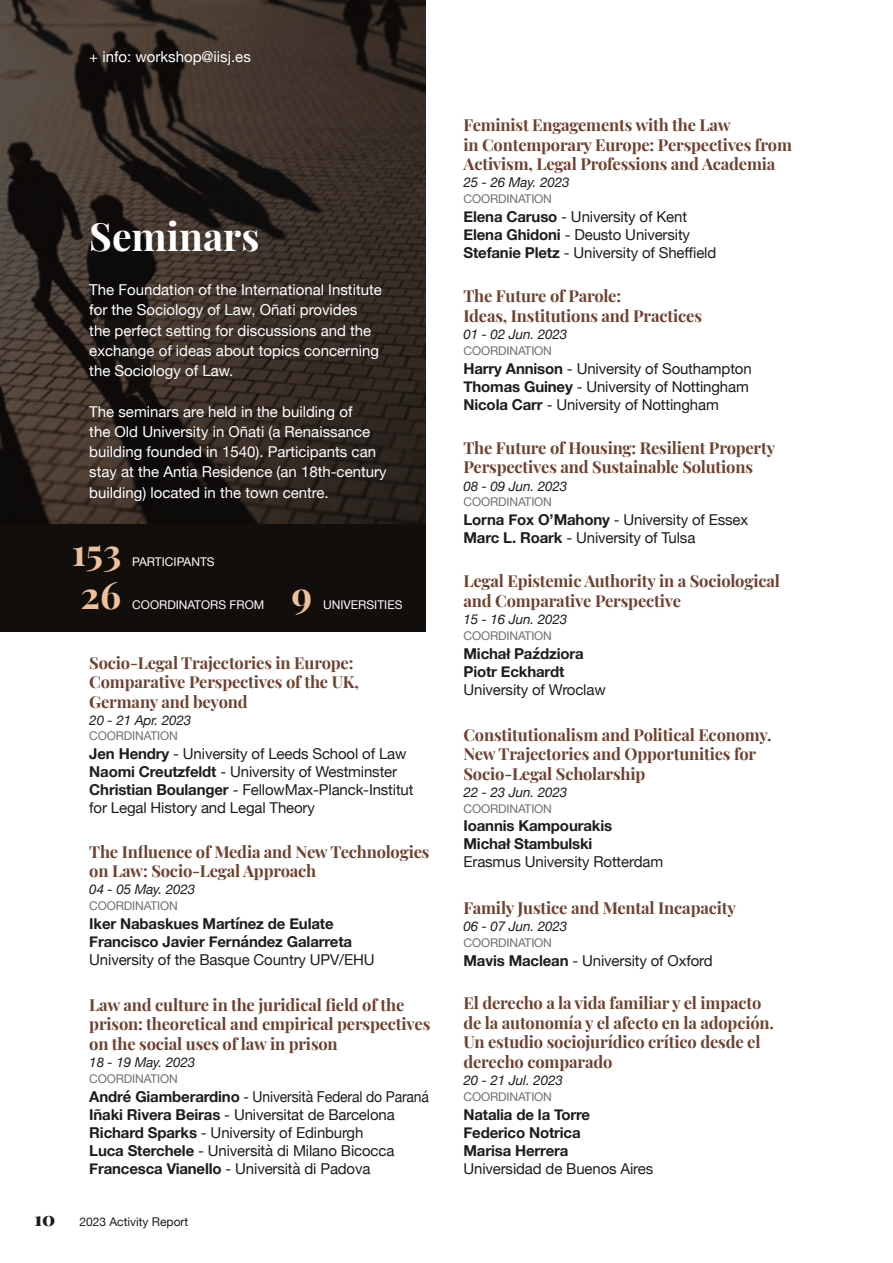
<style>
.page{position:relative;width:893px;height:1263px;background:#fff}
.page>*{position:absolute;margin:0;border:0;box-sizing:border-box;transform-origin:0 0}
.t1{font:700 39px "Playfair Display";color:#fff}
.t2{font:700 37.5px "Playfair Display";color:#efc09d}
.t3{font:700 16.5px/19.5px "Playfair Display";letter-spacing:-.01em;color:#6e412e}
.t4{font:15px/18px "Helvetica Neue";letter-spacing:-.01em;color:#1d1d1b}
.t5{font:15px/20.2px "Helvetica Neue";color:#fff}
.t6{font:15px/18px "Helvetica Neue";letter-spacing:-.01em;color:#1d1d1b;scale:.93 1}
.t7{font:700 15px/18px "Helvetica Neue";letter-spacing:-.01em;color:#1d1d1b}
.t8{font:italic 13.5px "Helvetica Neue";letter-spacing:-.01em;color:#1d1d1b}
.t9{font:12px "Helvetica Neue";letter-spacing:-.01em;color:#706f6f}
.t10{font:12px "Helvetica Neue";color:#fff}
.t11{font:12px "Helvetica Neue";color:#1d1d1b}
.s1{font-weight:700}
.s2{font-family:"Playfair Display";font-weight:900;font-size:19.5px}
</style>
<div class="page">
<div style="left:0;top:0;width:425px;height:631px;background:#120e0c"></div>
<img style="left:0;top:0;width:425px;height:523px">
<p class="t5" style="left:89px;top:48px;width:163px">+ info: workshop@iisj.es</p>
<p class="t3" style="left:463px;top:114px;width:330px">Feminist Engagements with the Law<br>in Contemporary Europe: Perspectives from<br>Activism, Legal Professions and Academia</p>
<p class="t8" style="left:463px;top:173px;width:108px">25 - 26 May. 2023</p>
<p class="t4" style="left:463px;top:209px;width:254px"><span class="s1">Elena Caruso</span> - University of Kent<br><span class="s1">Elena Ghidoni</span> - Deusto University<br><span class="s1">Stefanie Pletz</span> - University of Sheffield</p>
<p class="t9" style="left:463px;top:190px;width:90px">COORDINATION</p>
<h1 class="t1" style="left:89px;top:206px;width:172px">Seminars</h1>
<p class="t5" style="left:89px;top:280px;width:294px">The Foundation of the International Institute for the Sociology of Law, Oñati provides the perfect setting for discussions and the exchange of ideas about topics concerning the Sociology of Law.</p>
<p class="t5" style="left:89px;top:402px;width:299px">The seminars are held in the building of<br>the Old University in Oñati (a Renaissance building founded in 1540). Participants can stay at the Antia Residence (an 18th-century building) located in the town centre.</p>
<p class="t3" style="left:463px;top:285px;width:240px">The Future of Parole:<br>Ideas, Institutions and Practices</p>
<p class="t8" style="left:463px;top:324px;width:105px">01 - 02 Jun. 2023</p>
<p class="t4" style="left:463px;top:360px;width:290px"><span class="s1">Harry Annison</span> - University of Southampton<br><span class="s1">Thomas Guiney</span> - University of Nottingham<br><span class="s1">Nicola Carr</span> - University of Nottingham</p>
<p class="t9" style="left:463px;top:342px;width:90px">COORDINATION</p>
<p class="t3" style="left:463px;top:436px;width:313px">The Future of Housing: Resilient Property<br>Perspectives and Sustainable Solutions</p>
<p class="t8" style="left:463px;top:476px;width:105px">08 - 09 Jun. 2023</p>
<p class="t4" style="left:463px;top:512px;width:286px"><span class="s1">Lorna Fox O’Mahony</span> - University of Essex<br><span class="s1">Marc L. Roark</span> - University of Tulsa</p>
<p class="t9" style="left:463px;top:493px;width:90px">COORDINATION</p>
<h2 class="t2" style="left:72px;top:523px;width:51px">153</h2>
<p class="t10" style="left:132px;top:553px;width:84px">PARTICIPANTS</p>
<h2 class="t2" style="left:81px;top:566px;width:42px">26</h2>
<p class="t3" style="left:463px;top:570px;width:318px">Legal Epistemic Authority in a Sociological and Comparative Perspective</p>
<p class="t8" style="left:463px;top:609px;width:105px">15 - 16 Jun. 2023</p>
<p class="t7" style="left:463px;top:645px;width:122px">Michał Paździora<br>Piotr Eckhardt</p>
<p class="t4" style="left:463px;top:681px;width:144px">University of Wroclaw</p>
<p class="t10" style="left:132px;top:596px;width:134px">COORDINATORS FROM</p>
<h2 class="t2" style="left:291px;top:566px;width:22px">9</h2>
<p class="t10" style="left:323px;top:596px;width:81px">UNIVERSITIES</p>
<p class="t9" style="left:463px;top:627px;width:90px">COORDINATION</p>
<p class="t3" style="left:89px;top:651px;width:271px">Socio-Legal Trajectories in Europe:<br>Comparative Perspectives of the UK,<br>Germany and beyond</p>
<p class="t8" style="left:89px;top:710px;width:104px">20 - 21 Apr. 2023</p>
<p class="t4" style="left:89px;top:746px;width:326px"><span class="s1">Jen Hendry</span> - University of Leeds School of Law <span class="s1">Naomi Creutzfeldt</span> - University of Westminster <span class="s1">Christian Boulanger</span> - FellowMax-Planck-Institut for Legal History and Legal Theory</p>
<p class="t9" style="left:89px;top:727px;width:90px">COORDINATION</p>
<p class="t3" style="left:463px;top:723px;width:310px">Constitutionalism and Political Economy.<br>New Trajectories and Opportunities for<br>Socio-Legal Scholarship</p>
<p class="t8" style="left:463px;top:782px;width:105px">22 - 23 Jun. 2023</p>
<p class="t7" style="left:463px;top:817px;width:150px">Ioannis Kampourakis<br>Michał Stambulski</p>
<p class="t4" style="left:463px;top:854px;width:201px">Erasmus University Rotterdam</p>
<p class="t9" style="left:463px;top:799px;width:90px">COORDINATION</p>
<p class="t3" style="left:89px;top:840px;width:342px">The Influence of Media and New Technologies on Law: Socio-Legal Approach</p>
<p class="t8" style="left:89px;top:880px;width:108px">04 - 05 May. 2023</p>
<p class="t7" style="left:89px;top:915px;width:264px">Iker Nabaskues Martínez de Eulate<br>Francisco Javier Fernández Galarreta</p>
<p class="t4" style="left:89px;top:951px;width:287px">University of the Basque Country UPV/EHU</p>
<p class="t9" style="left:89px;top:897px;width:90px">COORDINATION</p>
<p class="t3" style="left:463px;top:897px;width:274px">Family Justice and Mental Incapacity</p>
<p class="t8" style="left:463px;top:917px;width:105px">06 - 07 Jun. 2023</p>
<p class="t4" style="left:463px;top:952px;width:251px"><span class="s1">Mavis Maclean</span> - University of Oxford</p>
<p class="t9" style="left:463px;top:934px;width:90px">COORDINATION</p>
<p class="t3" style="left:89px;top:993px;width:342px">Law and culture in the juridical field of the prison: theoretical and empirical perspectives on the social uses of law in prison</p>
<p class="t8" style="left:89px;top:1052px;width:108px">18 - 19 May. 2023</p>
<p class="t6" style="left:89px;top:1088px;width:367px"><span class="s1">André Giamberardino</span> - Università Federal do Paraná <span class="s1">Iñaki Rivera Beiras</span> - Universitat de Barcelona <span class="s1">Richard Sparks</span> - University of Edinburgh<br><span class="s1">Luca Sterchele</span> - Università di Milano Bicocca <span class="s1">Francesca Vianello</span> - Università di Padova</p>
<p class="t9" style="left:89px;top:1070px;width:90px">COORDINATION</p>
<p class="t11" style="left:34px;top:1213px;width:155px"><span class="s2">10</span> 2023 Activity Report</p>
<p class="t3" style="left:463px;top:992px;width:312px">El derecho a la vida familiar y el impacto de la autonomía y el afecto en la adopción.<br>Un estudio sociojurídico crítico desde el derecho comparado</p>
<p class="t8" style="left:463px;top:1070px;width:101px">20 - 21 Jul. 2023</p>
<p class="t7" style="left:463px;top:1106px;width:128px">Natalia de la Torre<br>Federico Notrica<br>Marisa Herrera</p>
<p class="t4" style="left:463px;top:1160px;width:191px">Universidad de Buenos Aires</p>
<p class="t9" style="left:463px;top:1088px;width:90px">COORDINATION</p>
</div>
